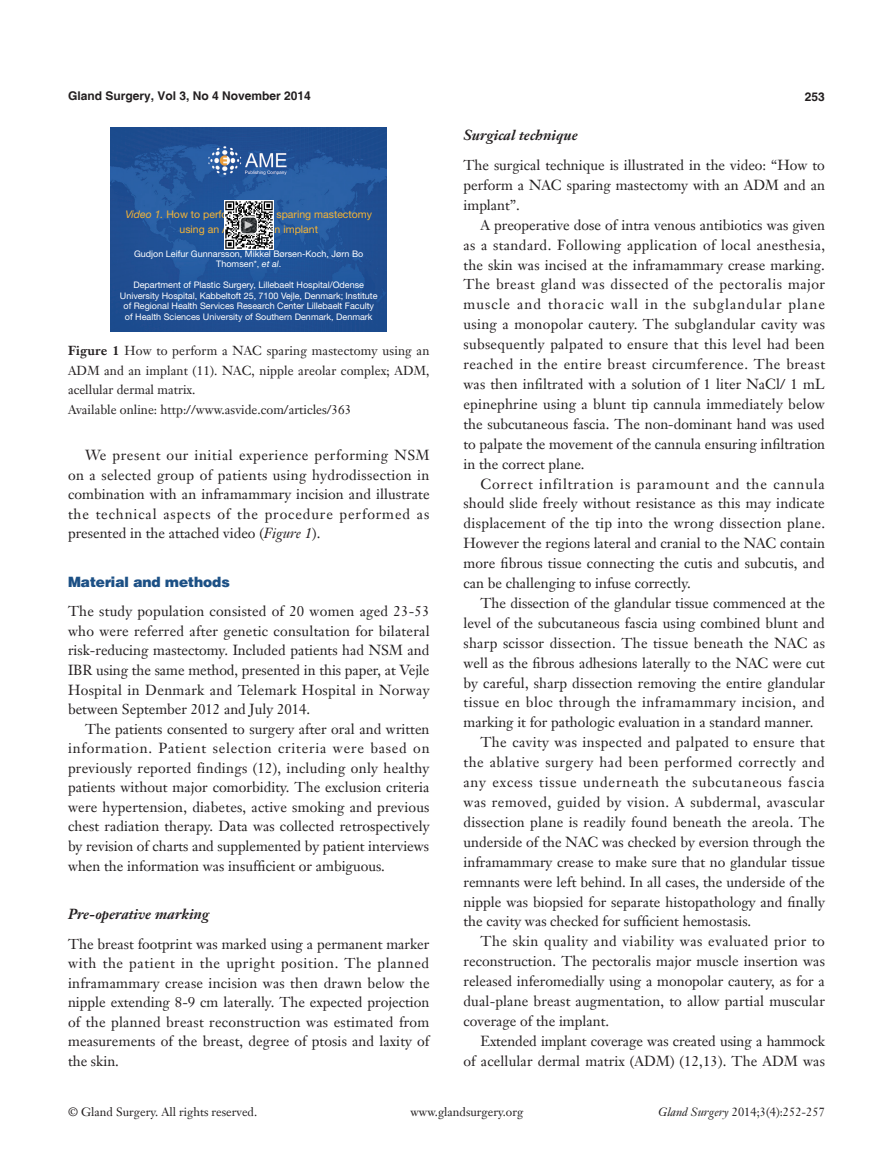
<style>
.page{position:relative;width:893px;height:1170px;background:#fff}
.page>*{position:absolute;margin:0;border:0;box-sizing:border-box;transform-origin:0 0}
.t1{font:14.25px/19.5px "Janson Text LT";color:#231f20;text-align:justify}
.t2{font:14.25px "Janson Text LT";letter-spacing:.035em;color:#231f20}
.t3{font:14.25px "Janson Text LT";letter-spacing:.03em;color:#231f20}
.t4{font:14.25px "Janson Text LT";letter-spacing:.02em;color:#231f20}
.t5{font:14.25px "Janson Text LT";letter-spacing:.055em;color:#231f20}
.t6{font:14.25px "Janson Text LT";letter-spacing:.025em;color:#231f20}
.t7{font:italic 700 14.25px "Janson Text LT";color:#231f20}
.t8{font:900 14.25px "Helvetica";color:#1c5085}
.t9{font:12.75px/19.5px "Janson Text LT";letter-spacing:.005em;color:#231f20}
.t10{font:12px "Janson Text LT";color:#231f20}
.t11{font:700 12px "Helvetica";color:#231f20}
.t12{font:12px "Times New Roman";color:#fff}
.t13{font:10.5px/15px "Helvetica Neue LT Pro";color:#f5b435;text-align:center}
.t14{font:9px/10.5px "Helvetica Neue LT Pro";color:#fff;text-align:center}
.s1{font-style:italic}
.s2{font-weight:700}
</style>
<div class="page">
<img style="left:111px;top:128px;width:276px;height:203px">
<img style="left:224px;top:200px;width:49px;height:49px">
<svg style="left:240px;top:217px;width:17px;height:17px"></svg>
<div style="left:240px;top:217px;width:18px;height:17px;border:1px solid #fff;border-radius:4px"></div>
<p class="t11" style="left:68px;top:88px;width:244px">Gland Surgery, Vol 3, No 4 November 2014</p>
<p class="t11" style="left:805px;top:89px;width:22px">253</p>
<p class="t13" style="left:125px;top:206px;width:248px"><span class="s1">Video 1.</span> How to perform a NAC sparing mastectomy using an ADM and an implant</p>
<p class="t14" style="left:134px;top:248px;width:231px">Gudjon Leifur Gunnarsson, Mikkel Børsen-Koch, Jørn Bo<br>Thomsen*, <span class="s1">et al</span>.</p>
<p class="t14" style="left:120px;top:279px;width:259px">Department of Plastic Surgery, Lillebaelt Hospital/Odense University Hospital, Kabbeltoft 25, 7100 Vejle, Denmark; Institute of Regional Health Services Research Center Lillebaelt Faculty of Health Sciences University of Southern Denmark, Denmark</p>
<p class="t12" style="left:257px;top:219px;width:13px;rotate:90deg">▲</p>
<p class="t9" style="left:68px;top:341px;width:363px"><span class="s2">Figure 1</span> How to perform a NAC sparing mastectomy using an ADM and an implant (11). NAC, nipple areolar complex; ADM, acellular dermal matrix.<br>Available online: http://www.asvide.com/articles/363</p>
<p class="t1" style="left:68px;top:445px;width:363px;text-indent:17px">We present our initial experience performing NSM on a selected group of patients using hydrodissection in combination with an inframammary incision and illustrate the technical aspects of the procedure performed as presented in the attached video (<span class="s1">Figure 1</span>).</p>
<p class="t8" style="left:68px;top:572px;width:163px">Material and methods</p>
<p class="t1" style="left:68px;top:601px;width:363px">The study population consisted of 20 women aged 23-53 who were referred after genetic consultation for bilateral risk-reducing mastectomy. Included patients had NSM and IBR using the same method, presented in this paper, at Vejle Hospital in Denmark and Telemark Hospital in Norway between September 2012 and July 2014.</p>
<p class="t1" style="left:68px;top:718px;width:363px;text-indent:17px">The patients consented to surgery after oral and written information. Patient selection criteria were based on previously reported findings (12), including only healthy patients without major comorbidity. The exclusion criteria were hypertension, diabetes, active smoking and previous chest radiation therapy. Data was collected retrospectively by revision of charts and supplemented by patient interviews when the information was insufficient or ambiguous.</p>
<p class="t7" style="left:68px;top:905px;width:143px">Pre-operative marking</p>
<p class="t1" style="left:68px;top:933px;width:363px">The breast footprint was marked using a permanent marker with the patient in the upright position. The planned inframammary crease incision was then drawn below the nipple extending 8-9 cm laterally. The expected projection of the planned breast reconstruction was estimated from measurements of the breast, degree of ptosis and laxity of the skin.</p>
<p class="t7" style="left:463px;top:126px;width:116px">Surgical technique</p>
<p class="t1" style="left:463px;top:155px;width:363px;line-height:20px">The surgical technique is illustrated in the video: “How to perform a NAC sparing mastectomy with an ADM and an implant”.</p>
<p class="t1" style="left:463px;top:215px;width:363px;line-height:20px;text-indent:17px">A preoperative dose of intra venous antibiotics was given as a standard. Following application of local anesthesia, the skin was incised at the inframammary crease marking.<br>The breast gland was dissected of the pectoralis major muscle and thoracic wall in the subglandular plane using a monopolar cautery. The subglandular cavity was subsequently palpated to ensure that this level had been reached in the entire breast circumference. The breast was then infiltrated with a solution of 1 liter NaCl/ 1 mL epinephrine using a blunt tip cannula immediately below the subcutaneous fascia. The non-dominant hand was used to palpate the movement of the cannula ensuring infiltration in the correct plane.</p>
<p class="t1" style="left:463px;top:473px;width:363px;line-height:20px;text-indent:17px">Correct infiltration is paramount and the cannula should slide freely without resistance as this may indicate displacement of the tip into the wrong dissection plane.<br>However the regions lateral and cranial to the NAC contain more fibrous tissue connecting the cutis and subcutis, and can be challenging to infuse correctly.</p>
<p class="t1" style="left:480px;top:593px;width:346px">The dissection of the glandular tissue commenced at the</p>
<p class="t1" style="left:463px;top:613px;width:363px">level of the subcutaneous fascia using combined blunt and</p>
<p class="t4" style="left:463px;top:633px;width:363px">sharp scissor dissection. The tissue beneath the NAC as</p>
<p class="t1" style="left:463px;top:652px;width:363px">well as the fibrous adhesions laterally to the NAC were cut</p>
<p class="t1" style="left:463px;top:672px;width:363px">by careful, sharp dissection removing the entire glandular</p>
<p class="t3" style="left:463px;top:693px;width:363px">tissue en bloc through the inframammary incision, and</p>
<p class="t1" style="left:463px;top:712px;width:352px">marking it for pathologic evaluation in a standard manner.</p>
<p class="t6" style="left:480px;top:733px;width:346px">The cavity was inspected and palpated to ensure that</p>
<p class="t2" style="left:463px;top:753px;width:363px">the ablative surgery had been performed correctly and</p>
<p class="t5" style="left:463px;top:773px;width:363px">any excess tissue underneath the subcutaneous fascia</p>
<p class="t2" style="left:463px;top:793px;width:363px">was removed, guided by vision. A subdermal, avascular</p>
<p class="t1" style="left:463px;top:812px;width:363px">dissection plane is readily found beneath the areola. The</p>
<p class="t1" style="left:463px;top:831px;width:363px">underside of the NAC was checked by eversion through the</p>
<p class="t1" style="left:463px;top:851px;width:363px">inframammary crease to make sure that no glandular tissue</p>
<p class="t1" style="left:463px;top:871px;width:363px">remnants were left behind. In all cases, the underside of the</p>
<p class="t1" style="left:463px;top:891px;width:363px">nipple was biopsied for separate histopathology and finally</p>
<p class="t1" style="left:463px;top:911px;width:289px">the cavity was checked for sufficient hemostasis.</p>
<p class="t3" style="left:480px;top:932px;width:346px">The skin quality and viability was evaluated prior to</p>
<p class="t1" style="left:463px;top:951px;width:363px">reconstruction. The pectoralis major muscle insertion was</p>
<p class="t1" style="left:463px;top:971px;width:363px">released inferomedially using a monopolar cautery, as for a</p>
<p class="t1" style="left:463px;top:991px;width:363px">dual-plane breast augmentation, to allow partial muscular</p>
<p class="t1" style="left:463px;top:1011px;width:147px">coverage of the implant.</p>
<p class="t1" style="left:480px;top:1030px;width:346px">Extended implant coverage was created using a hammock</p>
<p class="t1" style="left:463px;top:1050px;width:363px">of acellular dermal matrix (ADM) (12,13). The ADM was</p>
<p class="t10" style="left:68px;top:1104px;width:191px">© Gland Surgery. All rights reserved.</p>
<p class="t10" style="left:410px;top:1104px;width:114px">www.glandsurgery.org</p>
<p class="t10" style="left:658px;top:1104px;width:168px"><span class="s1">Gland Surgery</span> 2014;3(4):252-257</p>
</div>
